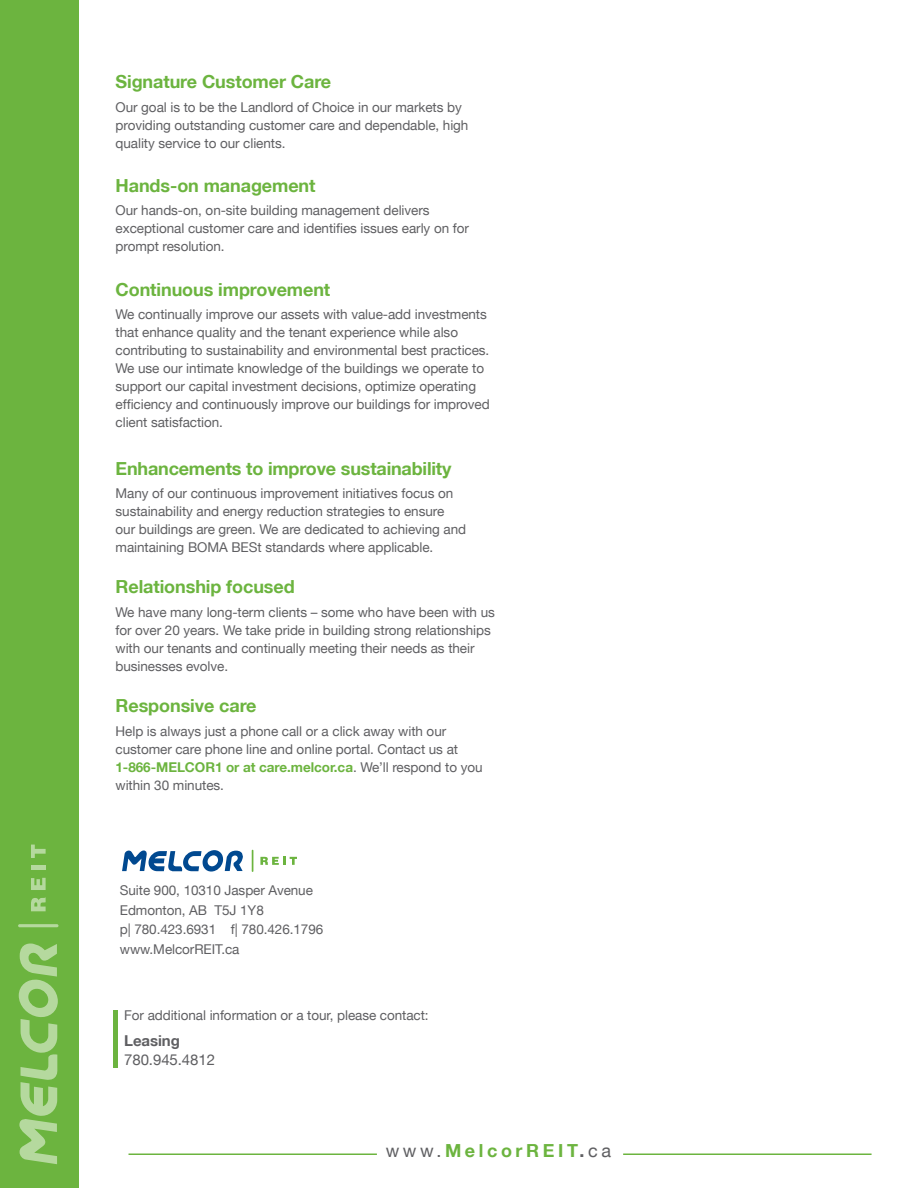
<style>
.page{position:relative;width:918px;height:1188px;background:#fff}
.page>*{position:absolute;margin:0;border:0;box-sizing:border-box;transform-origin:0 0}
.t1{font:700 18px "Helvetica Neue LT";letter-spacing:-.005em;color:#6cb43f}
.t2{font:700 18px "Helvetica Neue LT";letter-spacing:.2em;color:#6cb43f}
.t3{font:15px "Helvetica Neue LT";letter-spacing:-.005em;color:#5f5f62}
.t4{font:700 15px "Helvetica Neue LT";letter-spacing:-.005em;color:#5f5f62}
.t5{font:13.5px/18px "Helvetica Neue LT";letter-spacing:-.005em;color:#5f5f62}
.s1{font-weight:700;color:#6cb43f}
.s2{font-weight:400;color:#5f5f62}
.s3{color:#5f5f62}
</style>
<div class="page">
<div style="left:0;top:0;width:79px;height:1188px;background:#6cb43f"></div>
<hr style="left:129px;top:1154px;width:248px;height:1px;background:#6cb43f">
<hr style="left:623px;top:1154px;width:249px;height:1px;background:#6cb43f">
<svg style="left:31px;top:897px;width:15px;height:14px"></svg>
<svg style="left:31px;top:878px;width:15px;height:12px"></svg>
<div style="left:31px;top:865px;width:15px;height:5px;background:#b5d99e"></div>
<svg style="left:31px;top:845px;width:15px;height:13px"></svg>
<svg style="left:19px;top:943px;width:39px;height:221px"></svg>
<hr style="left:18px;top:924px;width:40px;height:3px;background:#fff;border-radius:2px">
<svg style="left:260px;top:857px;width:37px;height:8px"></svg>
<svg style="left:122px;top:850px;width:121px;height:22px"></svg>
<svg style="left:252px;top:850px;width:1px;height:22px"></svg>
<hr style="left:114px;top:1010px;width:4px;height:58px;background:#6cb43f">
<p class="t1" style="left:116px;top:71px;width:217px">Signature Customer Care</p>
<p class="t5" style="left:116px;top:98px;width:354px">Our goal is to be the Landlord of Choice in our markets by providing outstanding customer care and dependable, high quality service to our clients.</p>
<p class="t1" style="left:116px;top:175px;width:202px">Hands-on management</p>
<p class="t5" style="left:116px;top:201px;width:355px">Our hands-on, on-site building management delivers exceptional customer care and identifies issues early on for prompt resolution.</p>
<p class="t1" style="left:116px;top:278px;width:216px">Continuous improvement</p>
<p class="t5" style="left:116px;top:305px;width:376px">We continually improve our assets with value-add investments that enhance quality and the tenant experience while also contributing to sustainability and environmental best practices.<br>We use our intimate knowledge of the buildings we operate to support our capital investment decisions, optimize operating efficiency and continuously improve our buildings for improved client satisfaction.</p>
<p class="t1" style="left:116px;top:457px;width:337px">Enhancements to improve sustainability</p>
<p class="t5" style="left:116px;top:484px;width:352px">Many of our continuous improvement initiatives focus on sustainability and energy reduction strategies to ensure our buildings are green. We are dedicated to achieving and maintaining BOMA BESt standards where applicable.</p>
<p class="t1" style="left:116px;top:576px;width:181px">Relationship focused</p>
<p class="t5" style="left:116px;top:603px;width:381px">We have many long-term clients – some who have been with us for over 20 years. We take pride in building strong relationships with our tenants and continually meeting their needs as their businesses evolve.</p>
<p class="t1" style="left:116px;top:695px;width:143px">Responsive care</p>
<p class="t5" style="left:116px;top:722px;width:369px">Help is always just a phone call or a click away with our customer care phone line and online portal. Contact us at <span class="s1">1-866-MELCOR1 or at care.melcor.ca</span>. We’ll respond to you within 30 minutes.</p>
<p class="t5" style="left:120px;top:881px;width:195px">Suite 900, 10310 Jasper Avenue</p>
<p class="t5" style="left:120px;top:901px;width:145px">Edmonton, AB T5J 1Y8</p>
<p class="t5" style="left:120px;top:920px;width:205px">p| 780.423.6931 f| 780.426.1796</p>
<p class="t5" style="left:120px;top:940px;width:121px">www.MelcorREIT.ca</p>
<p class="t5" style="left:124px;top:1006px;width:306px">For additional information or a tour, please contact:</p>
<p class="t4" style="left:124px;top:1031px;width:57px">Leasing</p>
<p class="t3" style="left:124px;top:1051px;width:92px">780.945.4812</p>
<p class="t2" style="left:386px;top:1139px;width:227px"><span class="s2">www.</span>MelcorREIT<span class="s3">.</span><span class="s2">ca</span></p>
</div>
